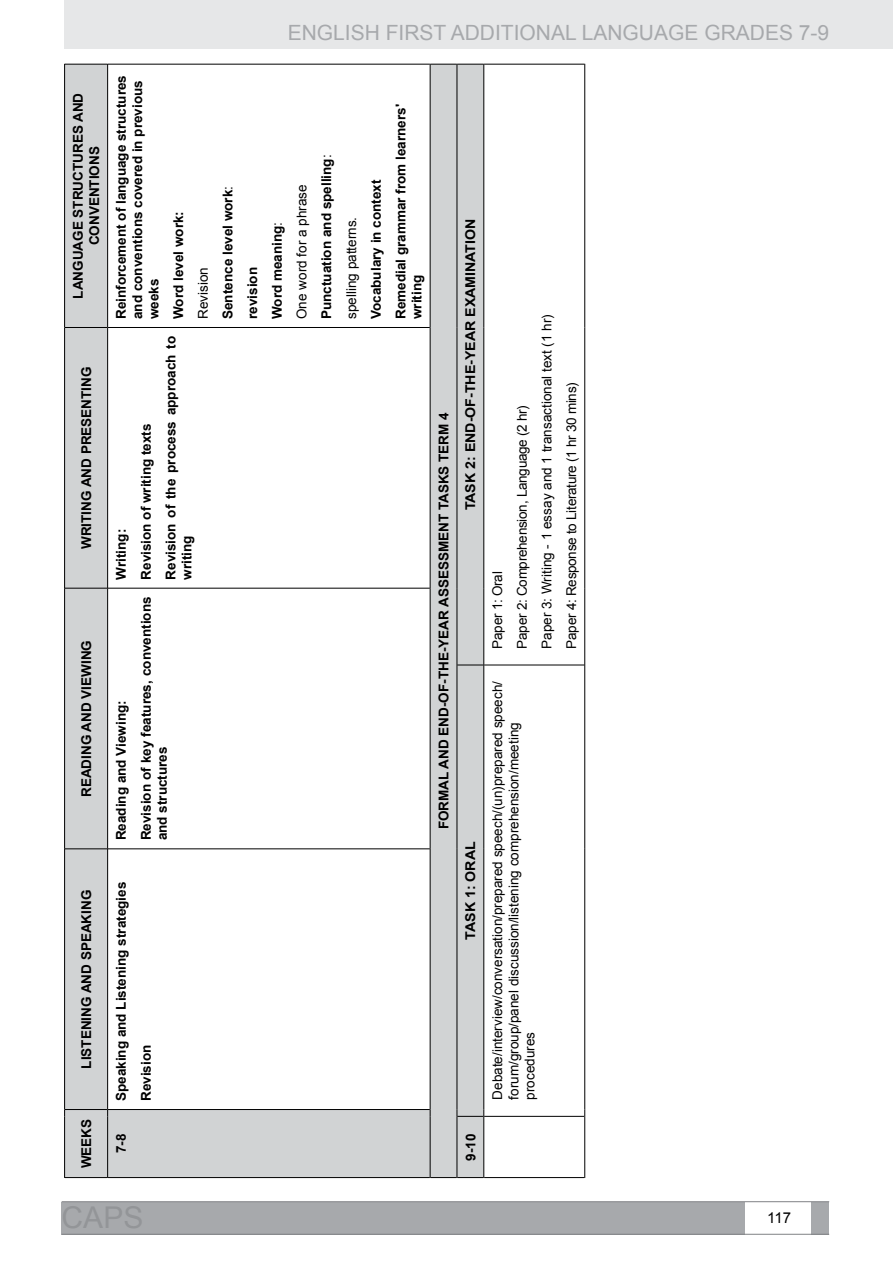
<style>
.page{position:relative;width:893px;height:1263px;background:#fff}
.page>*{position:absolute;margin:0;border:0;box-sizing:border-box;transform-origin:0 0}
.t1{font:21px "Arial";color:#a7a9ac}
.t2{font:15px "Arial";color:#000}
.t3{font:700 13.5px/24.8px "Arial";color:#000}
.t4{font:13.5px/16.2px "Arial";color:#000}
.t5{font:13.5px/24.8px "Arial";letter-spacing:-.02em;color:#000}
.t6{font:700 13.5px "Arial";color:#000;scale:1.05 1}
.s1{font-weight:400}
</style>
<div class="page">
<div style="left:64px;top:0;width:829px;height:49px;background:#e6e7e8"></div>
<div style="left:62px;top:1202px;width:683px;height:32px;background:#a7a9ac"></div>
<div style="left:812px;top:1202px;width:17px;height:32px;background:#a7a9ac"></div>
<hr style="left:62px;top:1234px;width:767px;height:1px;background:#808285">
<hr style="left:62px;top:1201px;width:767px;height:1px;background:#808285">
<svg style="left:65px;top:65px;width:418px;height:1112px"></svg>
<hr style="left:64px;top:1116px;width:1px;height:62px;background:#000">
<hr style="left:65px;top:1177px;width:42px;height:1px;background:#000">
<hr style="left:64px;top:849px;width:1px;height:260px;background:#000">
<hr style="left:65px;top:1109px;width:42px;height:1px;background:#000">
<hr style="left:64px;top:665px;width:1px;height:184px;background:#000">
<hr style="left:65px;top:848px;width:42px;height:1px;background:#000">
<hr style="left:64px;top:588px;width:1px;height:77px;background:#000">
<hr style="left:64px;top:327px;width:1px;height:261px;background:#000">
<hr style="left:65px;top:588px;width:42px;height:1px;background:#000">
<hr style="left:64px;top:64px;width:1px;height:263px;background:#000">
<hr style="left:65px;top:327px;width:42px;height:1px;background:#000">
<hr style="left:65px;top:64px;width:42px;height:1px;background:#000">
<hr style="left:107px;top:1116px;width:1px;height:62px;background:#000">
<hr style="left:107px;top:849px;width:1px;height:260px;background:#000">
<hr style="left:107px;top:665px;width:1px;height:184px;background:#000">
<hr style="left:107px;top:588px;width:1px;height:77px;background:#000">
<hr style="left:107px;top:327px;width:1px;height:261px;background:#000">
<hr style="left:107px;top:64px;width:1px;height:263px;background:#000">
<hr style="left:108px;top:1177px;width:322px;height:1px;background:#000">
<hr style="left:108px;top:1109px;width:322px;height:1px;background:#000">
<hr style="left:108px;top:848px;width:322px;height:1px;background:#000">
<hr style="left:108px;top:588px;width:322px;height:1px;background:#000">
<hr style="left:108px;top:327px;width:322px;height:1px;background:#000">
<hr style="left:108px;top:64px;width:322px;height:1px;background:#000">
<hr style="left:430px;top:1116px;width:1px;height:62px;background:#000">
<hr style="left:430px;top:849px;width:1px;height:260px;background:#000">
<hr style="left:430px;top:665px;width:1px;height:184px;background:#000">
<hr style="left:430px;top:588px;width:1px;height:77px;background:#000">
<hr style="left:430px;top:327px;width:1px;height:261px;background:#000">
<hr style="left:430px;top:64px;width:1px;height:263px;background:#000">
<hr style="left:457px;top:1116px;width:1px;height:62px;background:#000">
<svg style="left:430px;top:1177px;width:53px;height:1px"></svg>
<hr style="left:457px;top:849px;width:1px;height:260px;background:#000">
<hr style="left:457px;top:665px;width:1px;height:184px;background:#000">
<hr style="left:457px;top:588px;width:1px;height:77px;background:#000">
<svg style="left:457px;top:665px;width:26px;height:1px"></svg>
<hr style="left:457px;top:327px;width:1px;height:261px;background:#000">
<hr style="left:457px;top:64px;width:1px;height:263px;background:#000">
<svg style="left:430px;top:64px;width:53px;height:1px"></svg>
<hr style="left:483px;top:1116px;width:1px;height:62px;background:#000">
<hr style="left:484px;top:1177px;width:100px;height:1px;background:#000">
<svg style="left:457px;top:1109px;width:27px;height:8px"></svg>
<hr style="left:484px;top:1116px;width:100px;height:1px;background:#000">
<hr style="left:483px;top:849px;width:1px;height:260px;background:#000">
<hr style="left:483px;top:665px;width:1px;height:184px;background:#000">
<hr style="left:483px;top:588px;width:1px;height:77px;background:#000">
<hr style="left:484px;top:665px;width:100px;height:1px;background:#000">
<hr style="left:483px;top:327px;width:1px;height:261px;background:#000">
<hr style="left:483px;top:64px;width:1px;height:263px;background:#000">
<hr style="left:484px;top:64px;width:100px;height:1px;background:#000">
<hr style="left:584px;top:1116px;width:1px;height:62px;background:#000">
<hr style="left:584px;top:849px;width:1px;height:260px;background:#000">
<hr style="left:584px;top:665px;width:1px;height:184px;background:#000">
<hr style="left:584px;top:588px;width:1px;height:77px;background:#000">
<hr style="left:584px;top:327px;width:1px;height:261px;background:#000">
<hr style="left:584px;top:64px;width:1px;height:263px;background:#000">
<p class="t3" style="left:70px;top:299px;width:207px;line-height:16.2px;text-align:center;rotate:-90deg">LANGUAGE STRUCTURES AND<br>CONVENTIONS</p>
<p class="t3" style="left:74px;top:549px;width:184px;rotate:-90deg">WRITING AND PRESENTING</p>
<p class="t3" style="left:74px;top:797px;width:159px;rotate:-90deg">READING AND VIEWING</p>
<p class="t3" style="left:74px;top:1068px;width:180px;rotate:-90deg">LISTENING AND SPEAKING</p>
<p class="t3" style="left:74px;top:1168px;width:50px;rotate:-90deg">WEEKS</p>
<h1 class="t1" style="left:288px;top:19px;width:543px">ENGLISH FIRST ADDITIONAL LANGUAGE GRADES 7-9</h1>
<p class="t3" style="left:114px;top:319px;width:245px;line-height:16.2px;rotate:-90deg">Reinforcement of language structures and conventions covered in previous weeks</p>
<p class="t3" style="left:166px;top:319px;width:109px;rotate:-90deg">Word level work:</p>
<p class="t3" style="left:191px;top:319px;width:166px;rotate:-90deg"><span class="s1">Revision<br></span>Sentence level work<span class="s1">: </span>revision<br>Word meaning<span class="s1">:<br>One word for a phrase<br></span>Punctuation and spelling<span class="s1">: spelling patterns.</span></p>
<p class="t3" style="left:109px;top:580px;width:245px;rotate:-90deg">Writing:<br>Revision of writing texts<br>Revision of the process approach to</p>
<p class="t3" style="left:175px;top:580px;width:46px;rotate:-90deg">writing</p>
<p class="t3" style="left:109px;top:840px;width:245px;rotate:-90deg">Reading and Viewing:<br>Revision of key features, conventions</p>
<p class="t3" style="left:150px;top:840px;width:95px;rotate:-90deg">and structures</p>
<p class="t3" style="left:364px;top:319px;width:216px;rotate:-90deg">Vocabulary in context<br>Remedial grammar from learners'</p>
<p class="t3" style="left:405px;top:319px;width:46px;rotate:-90deg">writing</p>
<p class="t3" style="left:432px;top:829px;width:419px;rotate:-90deg">FORMAL AND END-OF-THE-YEAR ASSESSMENT TASKS TERM 4</p>
<p class="t3" style="left:109px;top:1101px;width:221px;rotate:-90deg">Speaking and Listening strategies<br>Revision</p>
<p class="t3" style="left:109px;top:1153px;width:21px;rotate:-90deg">7-8</p>
<p class="t6" style="left:462px;top:510px;width:277px;rotate:-90deg">TASK 2: END-OF-THE-YEAR EXAMINATION</p>
<p class="t6" style="left:462px;top:940px;width:94px;rotate:-90deg">TASK 1: ORAL</p>
<p class="t3" style="left:459px;top:1160px;width:29px;rotate:-90deg">9-10</p>
<p class="t5" style="left:485px;top:648px;width:336px;rotate:-90deg">Paper 1: Oral<br>Paper 2: Comprehension, Language (2 hr)<br>Paper 3: Writing - 1 essay and 1 transactional text (1 hr)<br>Paper 4: Response to Literature (1 hr 30 mins)</p>
<p class="t4" style="left:489px;top:1100px;width:420px;rotate:-90deg">Debate/interview/conversation/prepared speech/(un)prepared speech/ forum/group/panel discussion/listening comprehension/meeting procedures</p>
<p class="t2" style="left:767px;top:1208px;width:25px">117</p>
</div>
